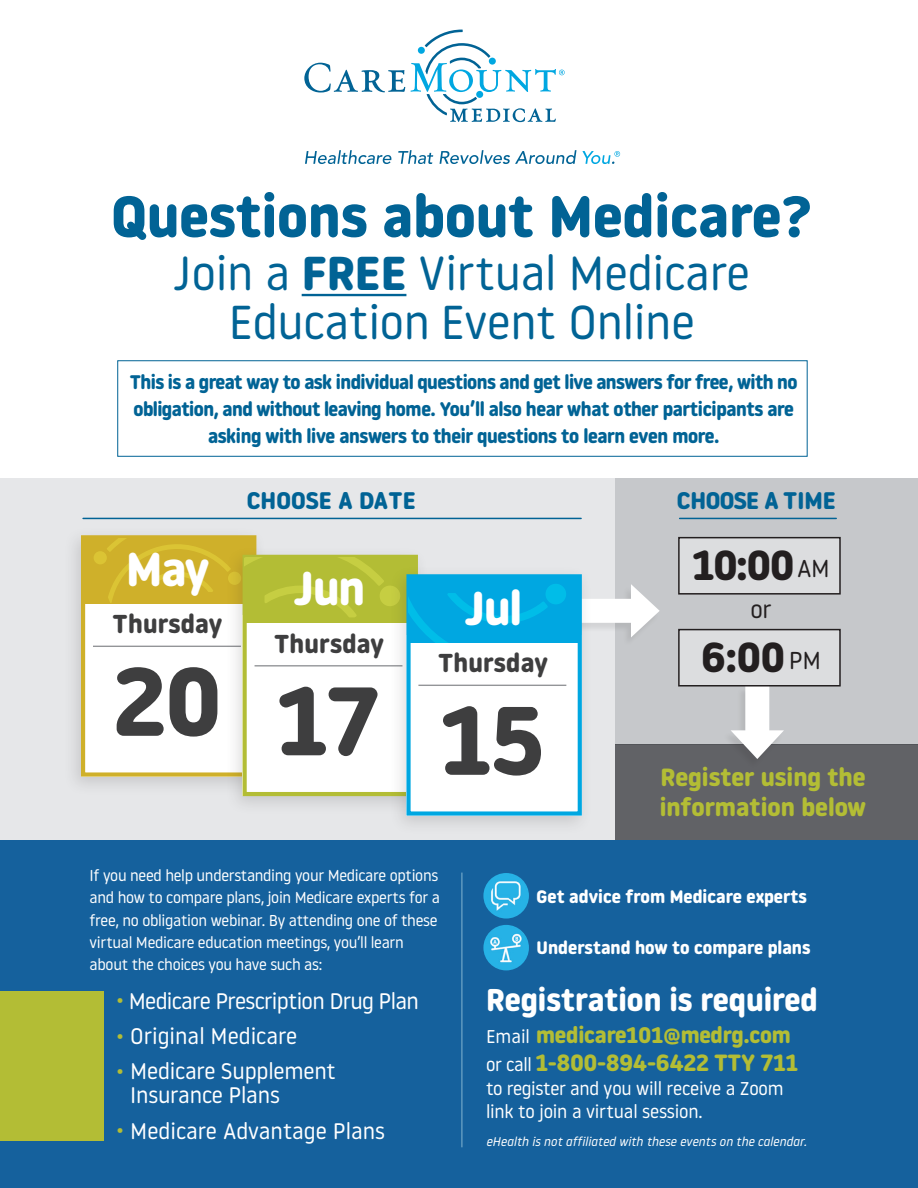
<style>
.page{position:relative;width:918px;height:1188px;background:#fff}
.page>*{position:absolute;margin:0;border:0;box-sizing:border-box;transform-origin:0 0}
.t1{font:700 96.9px "Noway Round";color:#3e3e3f}
.t2{font:700 58.05px "Noway Round";color:#016395}
.t3{font:47.55px/49.1px "Noway Round";letter-spacing:-.005em;color:#016395;text-align:center}
.t4{font:700 47.25px "Noway Round";letter-spacing:-.02em;color:#fff}
.t5{font:700 41.85px "Noway Round";color:#231f20}
.t6{font:700 31.5px "Noway Round";color:#fff}
.t7{font:700 25.95px "Noway Round";letter-spacing:.01em;color:#3e3e3f}
.t8{font:700 24.9px/30.5px "Noway Round";color:#b3bd35}
.t9{font:24.45px "Noway Round";color:#231f20}
.t10{font:700 24px "Noway Round";color:#016395}
.t11{font:700 23.4px "Noway Round";letter-spacing:-.02em;color:#b3bd35}
.t12{font:22.5px/24px "Noway Round";letter-spacing:-.01em;color:#fff}
.t13{font:22.5px "Noway Round";letter-spacing:-.03em;color:#fff}
.t14{font:700 22.5px "Noway Round";letter-spacing:-.01em;color:#b3bd35}
.t15{font:700 19.65px/27px "Noway Round";letter-spacing:-.03em;color:#016395;text-align:center}
.t16{font:18.45px/22.5px "Noway Round";letter-spacing:-.01em;color:#fff}
.t17{font:700 18px "Noway Round";color:#fff}
.t18{font:15.75px/22px "Noway Round";letter-spacing:-.02em;color:#fff}
.t19{font:italic 12.6px "Noway Round";color:#fff}
.s1{font-weight:700}
.s2{font-weight:400;font-size:24.45px}
.s3{font-size:18px;color:#b3bd35}
.s4{font-weight:400;font-size:18.45px;color:#fff}
</style>
<div class="page">
<div style="left:0;top:478px;width:918px;height:416px;background:#e6e7e9"></div>
<div style="left:616px;top:478px;width:302px;height:266px;background:#c6c8cb"></div>
<div style="left:616px;top:744px;width:302px;height:109px;background:#616266"></div>
<div style="left:679px;top:538px;width:161px;height:56px;background:#dcdddf"></div>
<div style="left:679px;top:630px;width:161px;height:56px;background:#dcdddf"></div>
<svg style="left:305px;top:150px;width:86px;height:14px"></svg>
<svg style="left:398px;top:150px;width:35px;height:14px"></svg>
<svg style="left:304px;top:63px;width:101px;height:30px"></svg>
<svg style="left:411px;top:30px;width:154px;height:92px"></svg>
<svg style="left:440px;top:150px;width:180px;height:14px"></svg>
<div style="left:0;top:840px;width:918px;height:348px;background:#15619d"></div>
<hr style="left:461px;top:873px;width:1px;height:274px;background:#77abcb">
<div style="left:0;top:992px;width:104px;height:149px;background:#b3bd35"></div>
<img style="left:483px;top:873px;width:46px;height:46px;border-radius:23px">
<img style="left:483px;top:925px;width:46px;height:45px;border-radius:23px">
<div style="left:63px;top:526px;width:204px;height:270px;background:#231f20;opacity:.15"></div>
<div style="left:81px;top:596px;width:175px;height:181px;background:#fff"></div>
<div style="left:81px;top:535px;width:175px;height:242px;border:4px solid #cfb02a"></div>
<div style="left:83px;top:538px;width:170px;height:66px;background:#cfb02a"></div>
<svg style="left:107px;top:538px;width:117px;height:65px"></svg>
<div style="left:94px;top:551px;width:13px;height:13px;background:#dbc434;border-radius:50%"></div>
<hr style="left:93px;top:646px;width:148px;height:1px;background:#939598">
<hr style="left:302px;top:294px;width:104px;height:2px;background:#016395">
<div style="left:117px;top:360px;width:691px;height:97px;border:1px solid #016395"></div>
<hr style="left:83px;top:518px;width:498px;height:1px;background:#016395">
<hr style="left:680px;top:518px;width:156px;height:1px;background:#016395">
<div style="left:723px;top:687px;width:61px;height:82px;background:#231f20;opacity:.1"></div>
<div style="left:745px;top:686px;width:24px;height:55px;background:#fff"></div>
<svg style="left:731px;top:730px;width:53px;height:29px"></svg>
<div style="left:678px;top:537px;width:163px;height:58px;border:2px solid #231f20"></div>
<div style="left:678px;top:629px;width:163px;height:58px;border:2px solid #231f20"></div>
<div style="left:563px;top:586px;width:97px;height:61px;background:#231f20;opacity:.1"></div>
<div style="left:571px;top:599px;width:71px;height:24px;background:#fff"></div>
<svg style="left:631px;top:584px;width:29px;height:54px"></svg>
<div style="left:224px;top:546px;width:205px;height:270px;background:#231f20;opacity:.15"></div>
<div style="left:243px;top:616px;width:175px;height:180px;background:#fff"></div>
<div style="left:243px;top:555px;width:175px;height:241px;border:4px solid #b3bd35"></div>
<div style="left:245px;top:558px;width:169px;height:65px;background:#b3bd35"></div>
<svg style="left:245px;top:558px;width:139px;height:59px"></svg>
<div style="left:380px;top:586px;width:20px;height:20px;background:#c6ce42;border-radius:50%"></div>
<hr style="left:255px;top:665px;width:147px;height:2px;background:#939598">
<div style="left:388px;top:565px;width:205px;height:270px;background:#231f20;opacity:.15"></div>
<div style="left:406px;top:635px;width:176px;height:181px;background:#fff"></div>
<div style="left:406px;top:574px;width:176px;height:242px;border:4px solid #00a7e1"></div>
<div style="left:408px;top:577px;width:170px;height:66px;background:#00a7e1"></div>
<svg style="left:408px;top:593px;width:140px;height:50px"></svg>
<div style="left:546px;top:584px;width:20px;height:20px;background:#00bde8;border-radius:50%"></div>
<hr style="left:418px;top:685px;width:148px;height:1px;background:#939598">
<h2 class="t2" style="left:111px;top:183px;width:702px">Questions about Medicare?</h2>
<h3 class="t3" style="left:173px;top:247px;width:578px">Join a <span class="s1">FREE</span> Virtual Medicare<br>Education Event Online</h3>
<p class="t15" style="left:130px;top:368px;width:669px">This is a great way to ask individual questions and get live answers for free, with no obligation, and without leaving home. You’ll also hear what other participants are asking with live answers to their questions to learn even more.</p>
<h3 class="t4" style="left:126px;top:542px;width:85px">May</h3>
<h3 class="t7" style="left:113px;top:609px;width:111px">Thursday</h3>
<h1 class="t1" style="left:113px;top:646px;width:111px">20</h1>
<h3 class="t10" style="left:247px;top:487px;width:170px">CHOOSE A DATE</h3>
<h3 class="t10" style="left:677px;top:487px;width:161px">CHOOSE A TIME</h3>
<h3 class="t4" style="left:294px;top:561px;width:73px">Jun</h3>
<h3 class="t7" style="left:274px;top:629px;width:111px">Thursday</h3>
<h1 class="t1" style="left:277px;top:665px;width:106px">17</h1>
<h3 class="t4" style="left:465px;top:581px;width:59px">Jul</h3>
<h3 class="t7" style="left:438px;top:648px;width:111px">Thursday</h3>
<h1 class="t1" style="left:441px;top:685px;width:106px">15</h1>
<h3 class="t5" style="left:693px;top:541px;width:139px">10:00<span class="s2">AM</span></h3>
<h3 class="t9" style="left:751px;top:592px;width:23px">or</h3>
<h3 class="t5" style="left:701px;top:633px;width:121px">6:00 <span class="s2">PM</span></h3>
<h3 class="t8" style="left:660px;top:762px;width:208px">Register using the information below</h3>
<p class="t18" style="left:90px;top:864px;width:352px">If you need help understanding your Medicare options and how to compare plans, join Medicare experts for a free, no obligation webinar. By attending one of these virtual Medicare education meetings, you’ll learn about the choices you have such as:</p>
<h3 class="t13" style="left:117px;top:985px;width:304px"><span class="s3">•</span> Medicare Prescription Drug Plan</h3>
<h3 class="t12" style="left:117px;top:1023px;width:182px"><span class="s3">•</span> Original Medicare</h3>
<h3 class="t12" style="left:130px;top:1058px;width:207px;text-indent:-14px"><span class="s3">•</span> Medicare Supplement<br>Insurance Plans</h3>
<h3 class="t12" style="left:117px;top:1118px;width:270px"><span class="s3">•</span> Medicare Advantage Plans</h3>
<p class="t17" style="left:537px;top:886px;width:272px">Get advice from Medicare experts</p>
<p class="t17" style="left:537px;top:937px;width:275px">Understand how to compare plans</p>
<h3 class="t6" style="left:486px;top:981px;width:333px">Registration is required</h3>
<h3 class="t14" style="left:486px;top:1022px;width:306px"><span class="s4">Email</span> medicare101@medrg.com</h3>
<h3 class="t11" style="left:486px;top:1049px;width:314px"><span class="s4">or call</span> 1-800-894-6422 TTY 711</h3>
<p class="t16" style="left:486px;top:1077px;width:299px">to register and you will receive a Zoom link to join a virtual session.</p>
<p class="t19" style="left:486px;top:1133px;width:322px">eHealth is not affiliated with these events on the calendar.</p>
</div>
